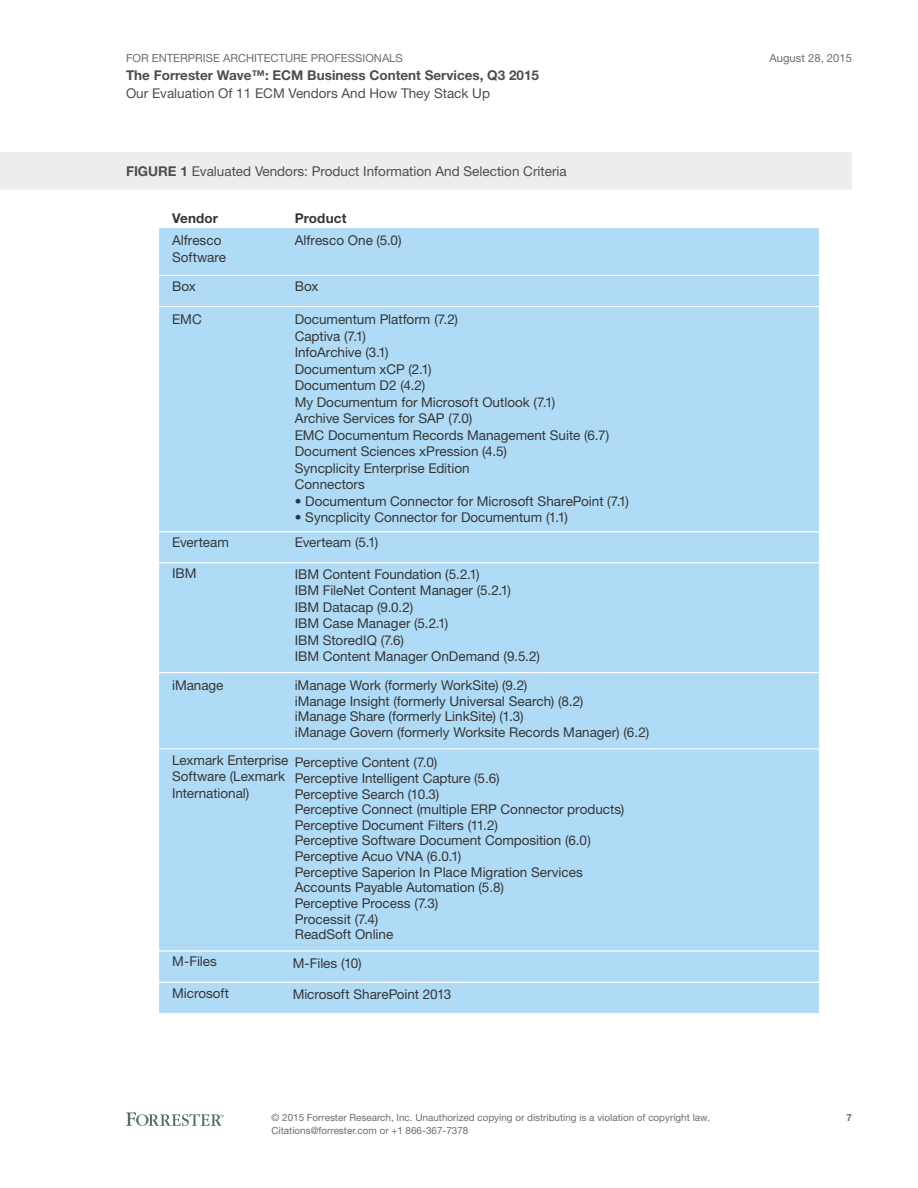
<style>
.page{position:relative;width:918px;height:1188px;background:#fff}
.page>*{position:absolute;margin:0;border:0;box-sizing:border-box;transform-origin:0 0}
.t1{font:13.5px/16.5px "Helvetica Neue LT Std";letter-spacing:-.005em;color:#363636}
.t2{font:13.5px "Helvetica Neue LT Std";color:#4e4e50}
.t3{font:700 13.5px "Helvetica Neue LT Std";color:#4e4e50}
.t4{font:700 13.5px "Helvetica Neue LT Std";letter-spacing:.005em;color:#363636}
.t5{font:11.25px "Helvetica Neue LT Std";color:#6d6e70}
.t6{font:9.9px/12.8px "Helvetica Neue LT Std";color:#6d6e70}
.t7{font:700 9.9px "Helvetica Neue LT Std";color:#6d6e70}
.s1{font-weight:700}
</style>
<div class="page">
<svg style="left:126px;top:1112px;width:98px;height:14px"></svg>
<div style="left:0;top:152px;width:852px;height:38px;background:#ecedee"></div>
<div style="left:159px;top:532px;width:660px;height:31px;background:#b0dbf6"></div>
<div style="left:158px;top:531px;width:662px;height:32px;border:1px solid #fff"></div>
<div style="left:159px;top:228px;width:660px;height:47px;background:#b0dbf6"></div>
<div style="left:158px;top:227px;width:662px;height:49px;border:1px solid #fff"></div>
<div style="left:159px;top:563px;width:660px;height:110px;background:#b0dbf6"></div>
<div style="left:158px;top:563px;width:662px;height:110px;border:1px solid #fff"></div>
<div style="left:159px;top:982px;width:660px;height:31px;background:#b0dbf6"></div>
<div style="left:158px;top:982px;width:662px;height:32px;border:1px solid #fff"></div>
<div style="left:159px;top:951px;width:660px;height:31px;background:#b0dbf6"></div>
<div style="left:158px;top:951px;width:662px;height:31px;border:1px solid #fff"></div>
<div style="left:159px;top:275px;width:660px;height:32px;background:#b0dbf6"></div>
<div style="left:158px;top:275px;width:662px;height:32px;border:1px solid #fff"></div>
<div style="left:159px;top:673px;width:660px;height:77px;background:#b0dbf6"></div>
<div style="left:158px;top:672px;width:662px;height:79px;border:1px solid #fff"></div>
<div style="left:159px;top:749px;width:660px;height:202px;background:#b0dbf6"></div>
<div style="left:158px;top:749px;width:662px;height:202px;border:1px solid #fff"></div>
<div style="left:159px;top:307px;width:660px;height:225px;background:#b0dbf6"></div>
<div style="left:158px;top:306px;width:662px;height:226px;border:1px solid #fff"></div>
<p class="t5" style="left:126px;top:51px;width:278px">For Enterprise Architecture Professionals</p>
<p class="t3" style="left:126px;top:67px;width:415px">The Forrester Wave™: ECM Business Content Services, Q3 2015</p>
<p class="t2" style="left:126px;top:85px;width:366px">Our Evaluation Of 11 ECM Vendors And How They Stack Up</p>
<p class="t2" style="left:126px;top:163px;width:442px"><span class="s1">FIGURE 1</span> Evaluated Vendors: Product I nformation And Selection Criteria</p>
<p class="t4" style="left:172px;top:210px;width:47px">Vendor</p>
<p class="t4" style="left:295px;top:210px;width:53px">Product</p>
<p class="t1" style="left:172px;top:232px;width:51px">Alfresco</p>
<p class="t1" style="left:295px;top:232px;width:108px">Alfresco One (5.0)</p>
<p class="t1" style="left:172px;top:248px;width:55px">Software</p>
<p class="t1" style="left:172px;top:278px;width:25px">Box</p>
<p class="t1" style="left:172px;top:311px;width:31px">EMC</p>
<p class="t1" style="left:172px;top:534px;width:58px">Everteam</p>
<p class="t1" style="left:172px;top:565px;width:26px">IBM</p>
<p class="t1" style="left:295px;top:278px;width:25px">Box</p>
<p class="t1" style="left:295px;top:311px;width:316px">Documentum Platform (7.2)<br>Captiva (7.1)<br>InfoArchive (3.1)<br>Documentum xCP (2.1)<br>Documentum D2 (4.2)<br>My Documentum for Microsoft Outlook (7.1)<br>Archive Services for SAP (7.0)<br>EMC Documentum Records Management Suite (6.7)<br>Document Sciences xPression (4.5)<br>Syncplicity Enterprise Edition<br>Connectors</p>
<p class="t1" style="left:295px;top:493px;width:336px">• Documentum Connector for Microsoft SharePoint (7.1)</p>
<p class="t1" style="left:295px;top:509px;width:275px">• Syncplicity Connector for Documentum (1.1)</p>
<p class="t1" style="left:295px;top:534px;width:85px">Everteam (5.1)</p>
<p class="t1" style="left:295px;top:565px;width:247px">IBM Content Foundation (5.2.1)<br>IBM FileNet Content Manager (5.2.1)<br>IBM Datacap (9.0.2)<br>IBM Case Manager (5.2.1)<br>IBM StoredIQ (7.6)<br>IBM Content Manager OnDemand (9.5.2)</p>
<p class="t1" style="left:172px;top:677px;width:53px">iManage</p>
<p class="t1" style="left:295px;top:677px;width:356px;line-height:15.6px">iManage Work (formerly WorkSite) (9.2)<br>iManage Insight (formerly Universal Search) (8.2)<br>iManage Share (formerly LinkSite) (1.3)<br>iManage Govern (formerly Worksite Records Manager) (6.2)</p>
<p class="t1" style="left:172px;top:752px;width:118px">Lexmark Enterprise<br>Software (Lexmark<br>International)</p>
<p class="t1" style="left:295px;top:754px;width:331px;line-height:15.6px">Perceptive Content (7.0)<br>Perceptive Intelligent Capture (5.6)<br>Perceptive Search (10.3)<br>Perceptive Connect (multiple ERP Connector products)<br>Perceptive Document Filters (11.2)<br>Perceptive Software Document Composition (6.0)<br>Perceptive Acuo VNA (6.0.1)<br>Perceptive Saperion In Place Migration Services Accounts Payable Automation (5.8)<br>Perceptive Process (7.3)<br>Processit (7.4)<br>ReadSoft Online</p>
<p class="t1" style="left:172px;top:953px;width:46px">M-Files</p>
<p class="t1" style="left:172px;top:984px;width:58px">Microsoft</p>
<p class="t1" style="left:293px;top:955px;width:70px">M-Files (10)</p>
<p class="t1" style="left:293px;top:986px;width:160px">Microsoft SharePoint 2013</p>
<p class="t5" style="left:770px;top:51px;width:84px">August 28, 2015</p>
<p class="t6" style="left:272px;top:1111px;width:440px">© 2015 Forrester Research, I nc. Unauthorized copying or distributing is a violation of copyright law.<br>Citations@forrester.com or +1 866-367-7378</p>
<p class="t7" style="left:846px;top:1112px;width:7px">7</p>
</div>
